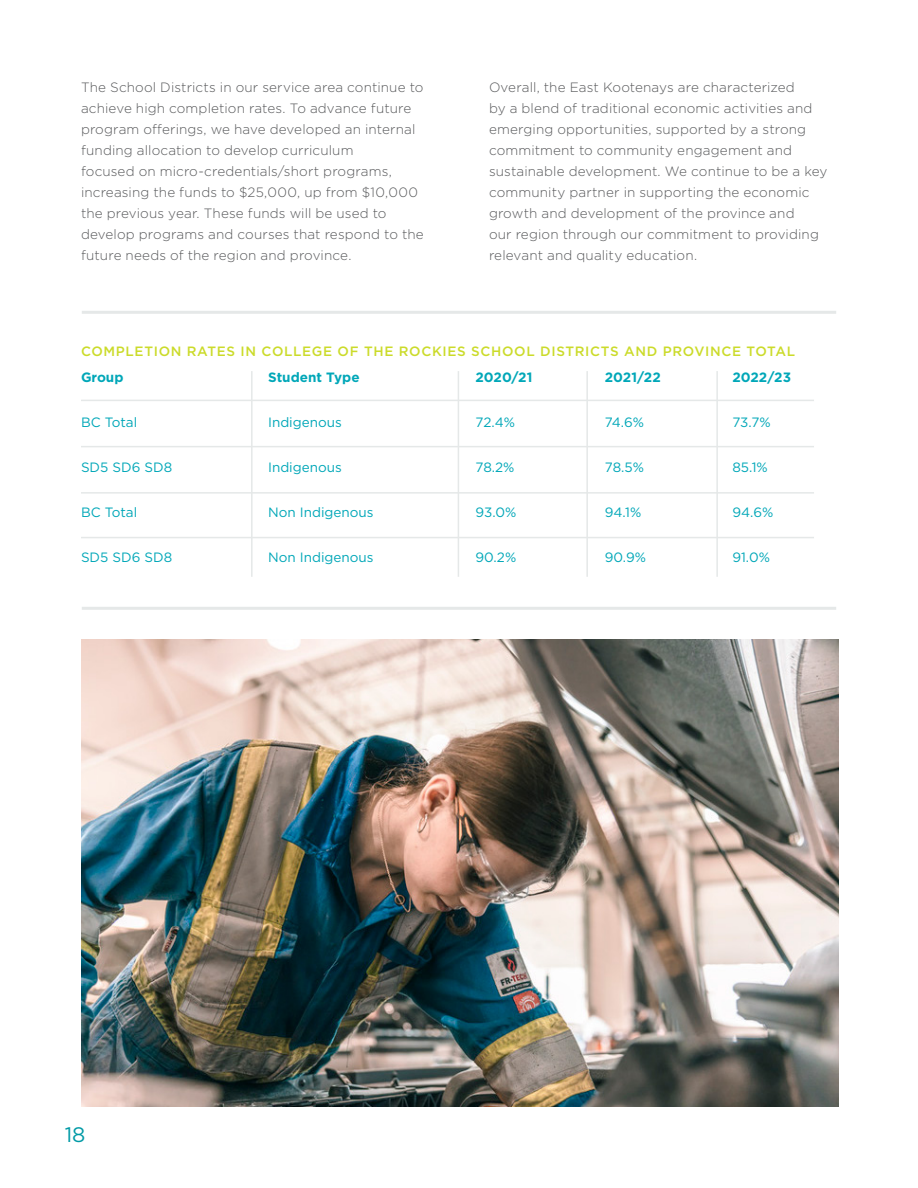
<style>
.page{position:relative;width:918px;height:1188px;background:#fff}
.page>*{position:absolute;margin:0;border:0;box-sizing:border-box;transform-origin:0 0}
.t1{font:21px "Gotham";color:#009aa6}
.t2{font:300 13.5px/21px "Gotham";letter-spacing:.01em;color:#58595b}
.t3{font:13.5px "Gotham";color:#00a7b8}
.t4{font:500 13.5px "Gotham";letter-spacing:.05em;color:#cbdb2a}
.t5{font:700 13.5px "Gotham";color:#00a7b8}
</style>
<div class="page">
<hr style="left:81px;top:400px;width:733px;height:1px;background:#e5e8e8">
<hr style="left:81px;top:446px;width:733px;height:1px;background:#e5e8e8">
<hr style="left:81px;top:492px;width:733px;height:2px;background:#e5e8e8">
<hr style="left:81px;top:537px;width:733px;height:1px;background:#e5e8e8">
<hr style="left:251px;top:371px;width:2px;height:206px;background:#e5e8e8">
<hr style="left:458px;top:371px;width:1px;height:206px;background:#e5e8e8">
<hr style="left:586px;top:371px;width:2px;height:206px;background:#e5e8e8">
<hr style="left:716px;top:371px;width:2px;height:206px;background:#e5e8e8">
<img style="left:81px;top:640px;width:757px;height:467px">
<hr style="left:82px;top:311px;width:754px;height:3px;background:#e5e8e8">
<hr style="left:82px;top:607px;width:754px;height:3px;background:#e5e8e8">
<p class="t2" style="left:81px;top:76px;width:344px">The School Districts in our service area continue to achieve high completion rates. To advance future program offerings, we have developed an internal funding allocation to develop curriculum<br>focused on micro-credentials/short programs, increasing the funds to $25,000, up from $10,000 the previous year. These funds will be used to develop programs and courses that respond to the future needs of the region and province.</p>
<p class="t2" style="left:489px;top:76px;width:340px">Overall, the East Kootenays are characterized<br>by a blend of traditional economic activities and emerging opportunities, supported by a strong commitment to community engagement and sustainable development. We continue to be a key community partner in supporting the economic growth and development of the province and<br>our region through our commitment to providing relevant and quality education.</p>
<p class="t4" style="left:81px;top:342px;width:716px">COMPLETION RATES IN COLLEGE OF THE ROCKIES SCHOOL DISTRICTS AND PROVINCE TOTAL</p>
<p class="t5" style="left:81px;top:368px;width:44px">Group</p>
<p class="t3" style="left:81px;top:414px;width:58px">BC Total</p>
<p class="t3" style="left:81px;top:459px;width:93px">SD5 SD6 SD8</p>
<p class="t3" style="left:81px;top:504px;width:58px">BC Total</p>
<p class="t3" style="left:81px;top:549px;width:93px">SD5 SD6 SD8</p>
<p class="t5" style="left:732px;top:368px;width:60px">2022/23</p>
<p class="t3" style="left:732px;top:413px;width:40px">73.7%</p>
<p class="t3" style="left:732px;top:459px;width:37px">85.1%</p>
<p class="t3" style="left:732px;top:504px;width:43px">94.6%</p>
<p class="t3" style="left:732px;top:549px;width:39px">91.0%</p>
<p class="t5" style="left:605px;top:368px;width:57px">2021/22</p>
<p class="t3" style="left:605px;top:413px;width:41px">74.6%</p>
<p class="t3" style="left:605px;top:459px;width:41px">78.5%</p>
<p class="t3" style="left:605px;top:504px;width:38px">94.1%</p>
<p class="t3" style="left:605px;top:549px;width:43px">90.9%</p>
<p class="t5" style="left:476px;top:368px;width:58px">2020/21</p>
<p class="t3" style="left:476px;top:414px;width:41px">72.4%</p>
<p class="t3" style="left:476px;top:459px;width:41px">78.2%</p>
<p class="t3" style="left:476px;top:504px;width:42px">93.0%</p>
<p class="t3" style="left:476px;top:549px;width:42px">90.2%</p>
<p class="t5" style="left:268px;top:368px;width:93px">Student Type</p>
<p class="t3" style="left:268px;top:414px;width:75px">Indigenous</p>
<p class="t3" style="left:268px;top:459px;width:75px">Indigenous</p>
<p class="t3" style="left:268px;top:504px;width:107px">Non Indigenous</p>
<p class="t3" style="left:268px;top:549px;width:107px">Non Indigenous</p>
<h1 class="t1" style="left:65px;top:1121px;width:22px">18</h1>
</div>
